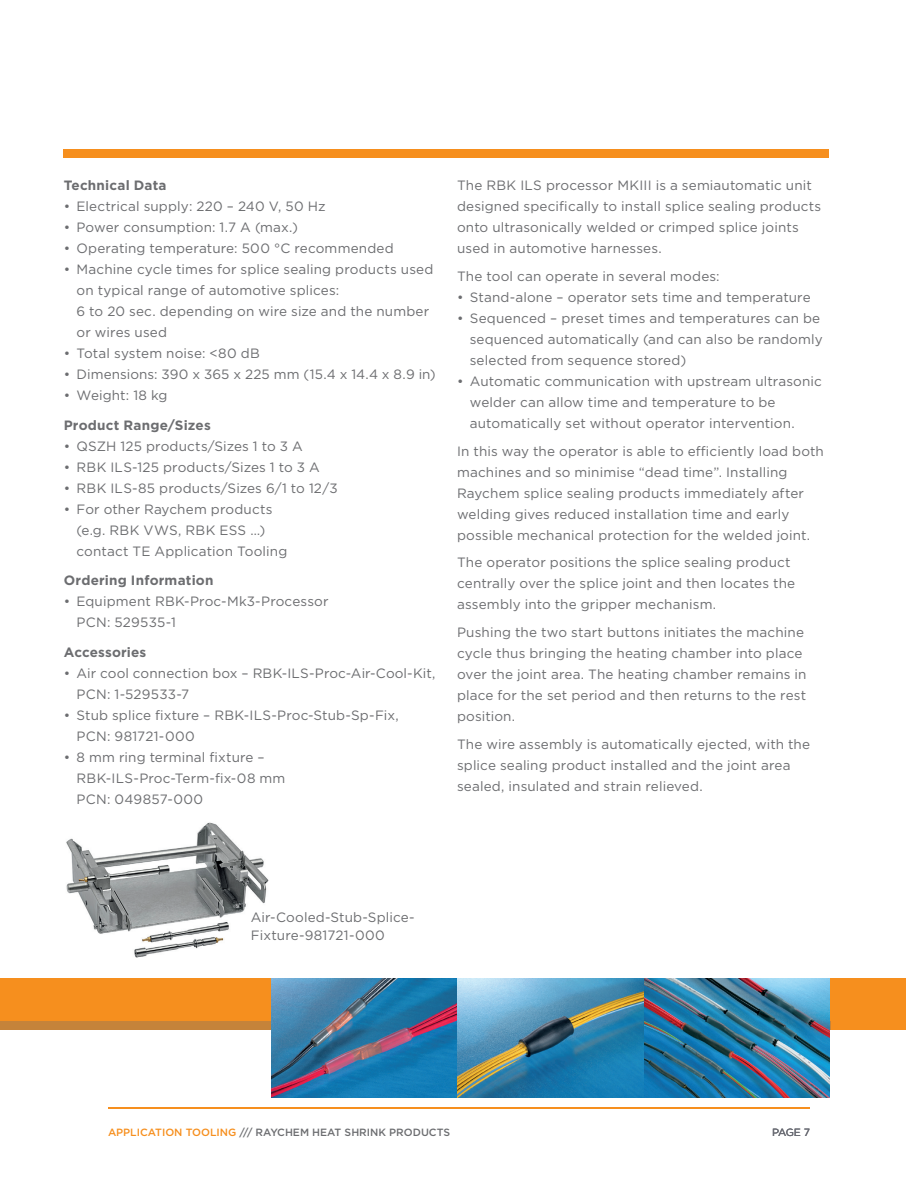
<style>
.page{position:relative;width:918px;height:1188px;background:#fff}
.page>*{position:absolute;margin:0;border:0;box-sizing:border-box;transform-origin:0 0}
.t1{font:13.5px/21px "Gotham";letter-spacing:.01em;color:#6c6d70}
.t2{font:700 13.5px "Gotham";letter-spacing:.015em;color:#6c6d70}
.t3{font:500 10.5px "Gotham";color:#6c6d70}
.t4{font:10.5px "Gotham";color:#696b73}
.s1{color:#f68f1e}
</style>
<div class="page">
<img style="left:66px;top:822px;width:203px;height:136px">
<div style="left:0;top:979px;width:906px;height:51px;background:#f68f1e"></div>
<div style="left:64px;top:150px;width:765px;height:8px;background:#f68f1e"></div>
<div style="left:0;top:1021px;width:830px;height:9px;background:#c5833a"></div>
<img style="left:643px;top:979px;width:186px;height:119px">
<img style="left:271px;top:979px;width:186px;height:119px">
<img style="left:457px;top:979px;width:186px;height:119px">
<hr style="left:108px;top:1107px;width:702px;height:2px;background:#f68f1e">
<p class="t2" style="left:64px;top:177px;width:104px">Technical Data</p>
<p class="t1" style="left:64px;top:196px;width:263px">• Electrical supply: 220 – 240 V, 50 Hz</p>
<p class="t1" style="left:64px;top:217px;width:236px">• Power consumption: 1.7 A (max.)</p>
<p class="t1" style="left:64px;top:238px;width:332px">• Operating temperature: 500 °C recommended</p>
<p class="t1" style="left:77px;top:259px;width:358px;text-indent:-13px">• Machine cycle times for splice sealing products used on typical range of automotive splices:<br>6 to 20 sec. depending on wire size and the number or wires used</p>
<p class="t1" style="left:64px;top:343px;width:197px">• Total system noise: &lt;80 dB</p>
<p class="t1" style="left:64px;top:364px;width:373px">• Dimensions: 390 x 365 x 225 mm (15.4 x 14.4 x 8.9 in)</p>
<p class="t1" style="left:64px;top:385px;width:105px">• Weight: 18 kg</p>
<p class="t2" style="left:64px;top:416px;width:149px">Product Range/Sizes</p>
<p class="t1" style="left:64px;top:435px;width:241px">• QSZH 125 products/Sizes 1 to 3 A</p>
<p class="t1" style="left:64px;top:456px;width:258px">• RBK ILS-125 products/Sizes 1 to 3 A</p>
<p class="t1" style="left:64px;top:477px;width:276px">• RBK ILS-85 products/Sizes 6/1 to 12/3</p>
<p class="t1" style="left:77px;top:498px;width:212px;text-indent:-13px">• For other Raychem products (e.g. RBK VWS, RBK ESS …) contact TE Application Tooling</p>
<p class="t2" style="left:64px;top:572px;width:151px">Ordering Information</p>
<p class="t1" style="left:77px;top:591px;width:254px;text-indent:-13px">• Equipment RBK-Proc-Mk3-Processor<br>PCN: 529535-1</p>
<p class="t2" style="left:64px;top:643px;width:84px">Accessories</p>
<p class="t1" style="left:77px;top:662px;width:360px;text-indent:-13px">• Air cool connection box – RBK-ILS-Proc-Air-Cool-Kit,<br>PCN: 1-529533-7</p>
<p class="t1" style="left:77px;top:704px;width:324px;text-indent:-13px">• Stub splice fixture – RBK-ILS-Proc-Stub-Sp-Fix,<br>PCN: 981721-000</p>
<p class="t1" style="left:77px;top:746px;width:210px;text-indent:-13px">• 8 mm ring terminal fixture –<br>RBK-ILS-Proc-Term-fix-08 mm<br>PCN: 049857-000</p>
<p class="t1" style="left:457px;top:175px;width:366px">The RBK ILS processor MKIII is a semiautomatic unit designed specifically to install splice sealing products onto ultrasonically welded or crimped splice joints used in automotive harnesses.</p>
<p class="t1" style="left:457px;top:265px;width:264px">The tool can operate in several modes:</p>
<p class="t1" style="left:457px;top:286px;width:355px">• Stand-alone – operator sets time and temperature</p>
<p class="t1" style="left:470px;top:307px;width:354px;text-indent:-13px">• Sequenced – preset times and temperatures can be sequenced automatically (and can also be randomly selected from sequence stored)</p>
<p class="t1" style="left:470px;top:370px;width:354px;text-indent:-13px">• Automatic communication with upstream ultrasonic welder can allow time and temperature to be automatically set without operator intervention.</p>
<p class="t1" style="left:457px;top:440px;width:368px">In this way the operator is able to efficiently load both machines and so minimise “dead time”. Installing Raychem splice sealing products immediately after welding gives reduced installation time and early possible mechanical protection for the welded joint.</p>
<p class="t1" style="left:457px;top:552px;width:340px">The operator positions the splice sealing product centrally over the splice joint and then locates the assembly into the gripper mechanism.</p>
<p class="t1" style="left:457px;top:622px;width:351px">Pushing the two start buttons initiates the machine cycle thus bringing the heating chamber into place over the joint area. The heating chamber remains in place for the set period and then returns to the rest position.</p>
<p class="t1" style="left:457px;top:733px;width:355px">The wire assembly is automatically ejected, with the splice sealing product installed and the joint area sealed, insulated and strain relieved.</p>
<p class="t1" style="left:251px;top:908px;width:165px;line-height:18px">Air-Cooled-Stub-Splice-<br>Fixture-981721-000</p>
<p class="t3" style="left:108px;top:1125px;width:344px"><span class="s1">APPLICATION TOOLING</span> /// RAYCHEM HEAT SHRINK PRODUCTS</p>
<p class="t4" style="left:772px;top:1126px;width:39px">PAGE 7</p>
</div>
